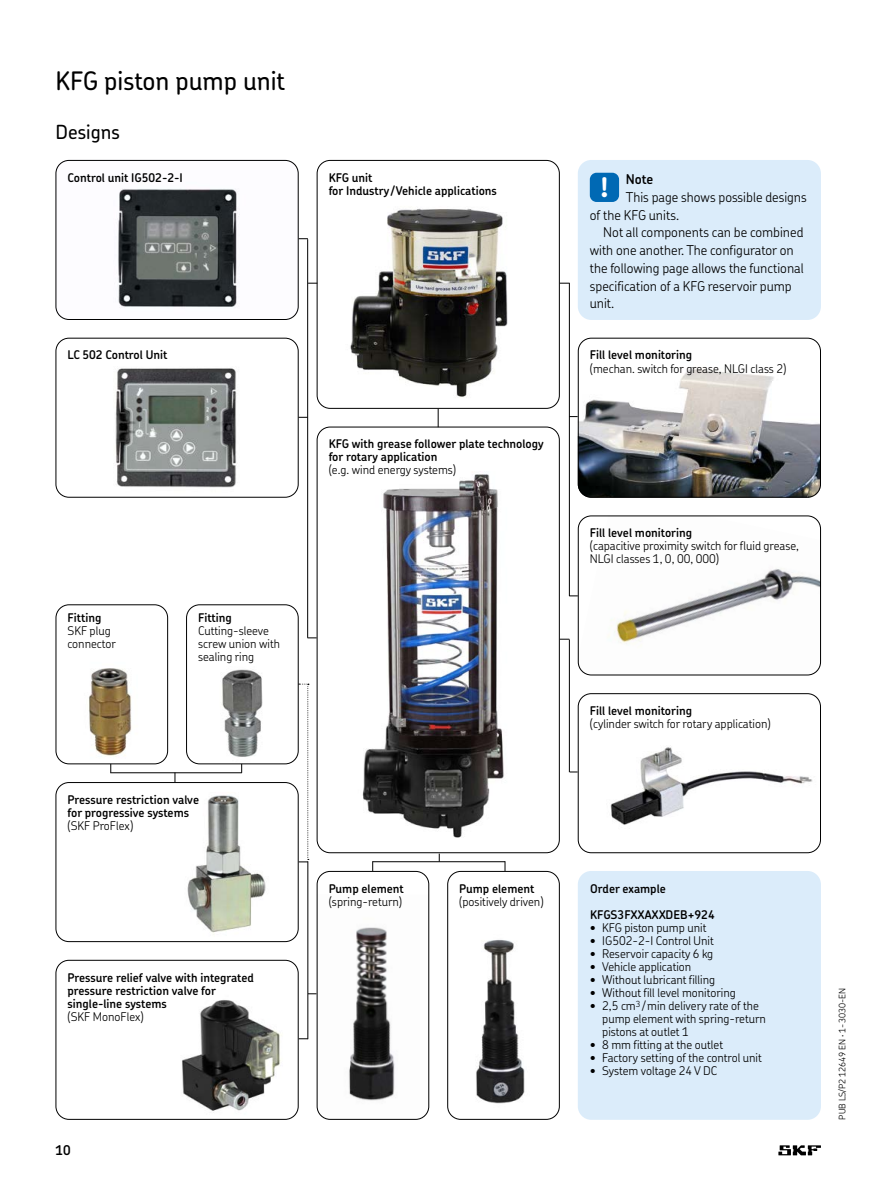
<style>
.page{position:relative;width:893px;height:1191px;background:#fff}
.page>*{position:absolute;margin:0;border:0;box-sizing:border-box;transform-origin:0 0}
.t1{font:700 27px "SKF Chevin OT";color:#fff}
.t2{font:500 25.5px "SKF Chevin OT";color:#000}
.t3{font:500 19.5px "SKF Chevin OT";color:#000}
.t4{font:300 13.5px/17.9px "SKF Chevin OT";color:#000}
.t5{font:600 13.5px "SKF Chevin OT";color:#000}
.t6{font:300 12px/13px "SKF Chevin OT";color:#000}
.t7{font:600 12px/13px "SKF Chevin OT";color:#000}
.t8{font:300 9px "SKF Chevin OT";color:#000}
</style>
<div class="page">
<img style="left:187px;top:782px;width:111px;height:160px">
<div style="left:55px;top:782px;width:243px;height:160px;border:1px solid #000;border-radius:13px"></div>
<img style="left:57px;top:668px;width:111px;height:96px">
<div style="left:55px;top:604px;width:113px;height:160px;border:1px solid #000;border-radius:13px"></div>
<div style="left:577px;top:871px;width:243px;height:249px;background:#dbecfa;border-radius:13px"></div>
<img style="left:318px;top:474px;width:241px;height:379px">
<div style="left:316px;top:427px;width:243px;height:426px;border:1px solid #000;border-radius:13px"></div>
<hr style="left:373px;top:861px;width:132px;height:1px;background:#000">
<img style="left:318px;top:160px;width:241px;height:249px">
<div style="left:316px;top:160px;width:243px;height:249px;border:1px solid #000;border-radius:13px"></div>
<img style="left:186px;top:669px;width:112px;height:95px">
<div style="left:186px;top:604px;width:113px;height:160px;border:1px solid #000;border-radius:13px"></div>
<div style="left:577px;top:160px;width:243px;height:160px;background:#dbecfa;border-radius:14px"></div>
<div style="left:590px;top:173px;width:29px;height:29px;background:#0069b4;border-radius:7px"></div>
<hr style="left:569px;top:639px;width:1px;height:133px;background:#000">
<img style="left:318px;top:927px;width:111px;height:193px">
<div style="left:316px;top:871px;width:113px;height:249px;border:1px solid #000;border-radius:13px"></div>
<img style="left:449px;top:940px;width:110px;height:180px">
<div style="left:447px;top:871px;width:112px;height:249px;border:1px solid #000;border-radius:13px"></div>
<img style="left:57px;top:160px;width:241px;height:160px">
<div style="left:55px;top:160px;width:243px;height:160px;border:1px solid #000;border-radius:13px"></div>
<img style="left:57px;top:338px;width:241px;height:160px">
<div style="left:55px;top:338px;width:243px;height:160px;border:1px solid #000;border-radius:13px"></div>
<img style="left:579px;top:517px;width:242px;height:158px">
<div style="left:577px;top:515px;width:244px;height:160px;border:1px solid #000;border-radius:13px"></div>
<hr style="left:307px;top:239px;width:1px;height:399px;background:#000">
<img style="left:182px;top:960px;width:116px;height:160px">
<div style="left:55px;top:960px;width:243px;height:160px;border:1px solid #000;border-radius:13px"></div>
<img style="left:579px;top:695px;width:241px;height:158px">
<div style="left:577px;top:693px;width:244px;height:160px;border:1px solid #000;border-radius:13px"></div>
<img style="left:579px;top:338px;width:241px;height:158px">
<div style="left:577px;top:338px;width:244px;height:160px;border:1px solid #000;border-radius:13px"></div>
<hr style="left:307px;top:861px;width:1px;height:178px;background:#000">
<hr style="left:110px;top:772px;width:132px;height:1px;background:#000">
<svg style="left:299px;top:684px;width:10px;height:178px"></svg>
<svg style="left:437px;top:409px;width:1px;height:18px"></svg>
<hr style="left:569px;top:283px;width:1px;height:313px;background:#000">
<svg style="left:778px;top:1145px;width:43px;height:10px"></svg>
<h2 class="t2" style="left:55px;top:71px;width:231px">KFG piston pump unit</h2>
<h3 class="t3" style="left:55px;top:124px;width:66px">Designs</h3>
<p class="t7" style="left:67px;top:171px;width:117px">Control unit IG502-2-I</p>
<p class="t7" style="left:328px;top:171px;width:170px">KFG unit<br>for Industry / Vehicle applications</p>
<p class="t7" style="left:67px;top:349px;width:101px">LC 502 Control Unit</p>
<p class="t7" style="left:328px;top:438px;width:216px">KFG with grease follower plate technology for rotary application</p>
<p class="t6" style="left:328px;top:464px;width:129px">(e.g. wind energy systems)</p>
<p class="t7" style="left:68px;top:611px;width:35px">Fitting</p>
<p class="t6" style="left:68px;top:624px;width:50px">SKF plug connector</p>
<p class="t7" style="left:198px;top:611px;width:35px">Fitting</p>
<p class="t6" style="left:198px;top:624px;width:83px">Cutting-sleeve screw union with sealing ring</p>
<p class="t7" style="left:67px;top:793px;width:133px">Pressure restriction valve for progressive systems</p>
<p class="t6" style="left:67px;top:820px;width:67px">(SKF ProFlex)</p>
<p class="t7" style="left:67px;top:971px;width:188px">Pressure relief valve with integrated pressure restriction valve for single-line systems</p>
<p class="t6" style="left:67px;top:1010px;width:78px">(SKF MonoFlex)</p>
<p class="t5" style="left:55px;top:1144px;width:17px">10</p>
<p class="t7" style="left:328px;top:882px;width:77px">Pump element</p>
<p class="t6" style="left:328px;top:895px;width:75px">(spring-return)</p>
<p class="t7" style="left:459px;top:882px;width:77px">Pump element</p>
<p class="t6" style="left:459px;top:895px;width:86px">(positively driven)</p>
<h1 class="t1" style="left:600px;top:172px;width:10px">!</h1>
<p class="t5" style="left:625px;top:173px;width:29px">Note</p>
<p class="t4" style="left:589px;top:189px;width:218px;text-indent:36px">This page shows possible designs of the KFG units.</p>
<p class="t4" style="left:589px;top:224px;width:215px;text-indent:14px">Not all components can be combined with one another. The configurator on the following page allows the functional specification of a KFG reservoir pump unit.</p>
<p class="t7" style="left:590px;top:349px;width:104px">Fill level monitoring</p>
<p class="t6" style="left:590px;top:362px;width:198px">(mechan. switch for grease, NLGI class 2)</p>
<p class="t7" style="left:589px;top:527px;width:104px">Fill level monitoring</p>
<p class="t6" style="left:589px;top:540px;width:211px">(capacitive proximity switch for fluid grease,<br>NLGI classes 1, 0, 00, 000)</p>
<p class="t7" style="left:589px;top:705px;width:104px">Fill level monitoring</p>
<p class="t6" style="left:589px;top:718px;width:182px">(cylinder switch for rotary application)</p>
<p class="t7" style="left:590px;top:876px;width:126px;line-height:26.1px">Order example<br>KFGS3FXXAXXDEB+924</p>
<p class="t6" style="left:590px;top:921px;width:118px">" KFG piston pump unit</p>
<p class="t6" style="left:590px;top:935px;width:125px">" IG502-2-I Control Unit</p>
<p class="t6" style="left:590px;top:948px;width:124px">" Reservoir capacity 6 kg</p>
<p class="t6" style="left:590px;top:961px;width:103px">" Vehicle application</p>
<p class="t6" style="left:590px;top:974px;width:126px">" Without lubricant filling</p>
<p class="t6" style="left:590px;top:987px;width:147px">" Without fill level monitoring</p>
<p class="t6" style="left:590px;top:1000px;width:170px">" 2,5 cm<sup>3</sup> / min delivery rate of the</p>
<p class="t6" style="left:602px;top:1013px;width:165px">pump element with spring-return</p>
<p class="t6" style="left:602px;top:1026px;width:88px">pistons at outlet 1</p>
<p class="t6" style="left:590px;top:1039px;width:134px">" 8 mm fitting at the outlet</p>
<p class="t6" style="left:590px;top:1052px;width:173px">" Factory setting of the control unit</p>
<p class="t6" style="left:590px;top:1065px;width:129px">" System voltage 24 V DC</p>
<p class="t8" style="left:837px;top:1120px;width:133px;rotate:-90deg">PUB LS/P2 12649 EN · 1-3030-EN</p>
</div>
